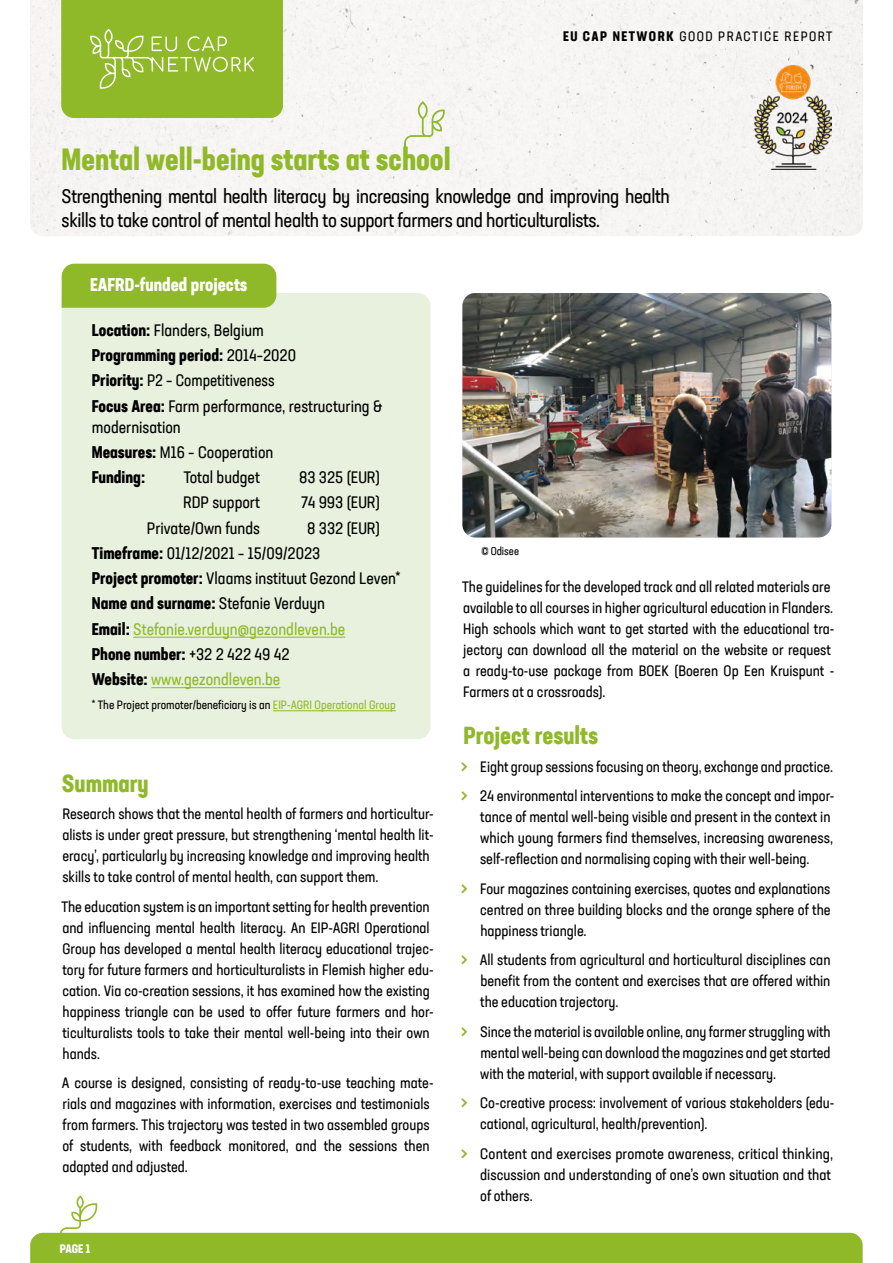
<style>
.page{position:relative;width:893px;height:1263px;background:#fff}
.page>*{position:absolute;margin:0;border:0;box-sizing:border-box;transform-origin:0 0}
.t1{font:700 condensed 30px "Neusa Next Std";color:#8fb929}
.t2{font:700 condensed 24px "Neusa Next Std";color:#8fb929}
.t3{font:condensed 19.5px/24px "Neusa Next Std";letter-spacing:-.015em;color:#000}
.t4{font:700 condensed 18px "Neusa Next Std";color:#fff}
.t5{font:condensed 16.5px/25.2px "Neusa Next Std";color:#000}
.t6{font:condensed 15px/21px "Neusa Next Std";color:#000}
.t7{font:condensed 13.5px "Neusa Next Std";letter-spacing:.11em;color:#000}
.t8{font:condensed 12px "Neusa Next Std";color:#000}
.t9{font:700 condensed 12px "Neusa Next Std";color:#fff}
.t10{font:condensed 11.25px "Neusa Next Std";color:#000}
.s1{font-weight:700}
.s2{color:#8fb929}
.s3{font-size:22.5px;color:#8fb929}
</style>
<div class="page">
<svg style="left:30px;top:1195px;width:833px;height:68px"></svg>
<div style="left:62px;top:293px;width:369px;height:446px;background:#e8f1de"></div>
<hr style="left:133px;top:637px;width:212px;height:1px;background:#8fb929">
<hr style="left:151px;top:687px;width:129px;height:1px;background:#8fb929">
<hr style="left:273px;top:710px;width:123px;height:1px;background:#8fb929">
<div style="left:62px;top:264px;width:214px;height:44px;background:#8fb929"></div>
<img style="left:462px;top:293px;width:369px;height:244px">
<div style="left:30px;top:0;width:833px;height:236px;background:#f6f5f4"></div>
<svg style="left:61px;top:0;width:222px;height:118px;background:#94bc34"></svg>
<svg style="left:404px;top:101px;width:41px;height:50px"></svg>
<img style="left:755px;top:66px;width:76px;height:104px">
<p class="t7" style="left:563px;top:27px;width:271px"><span class="s1">EU CAP NETWORK</span> GOOD PRACTICE REPORT</p>
<h1 class="t1" style="left:62px;top:140px;width:391px">Mental well-being starts at school</h1>
<h3 class="t3" style="left:62px;top:184px;width:610px">Strengthening mental health literacy by increasing knowledge and improving health skills to take control of mental health to support farmers and horticulturalists.</h3>
<p class="t4" style="left:90px;top:273px;width:159px">EAFRD-funded projects</p>
<p class="t5" style="left:92px;top:317px;width:292px"><span class="s1">Location:</span> Flanders, Belgium<br><span class="s1">Programming period:</span> 2014–2020<br><span class="s1">Priority:</span> P2 – Competitiveness<br><span class="s1">Focus Area:</span> Farm performance, restructuring &amp;</p>
<p class="t5" style="left:92px;top:414px;width:183px">modernisation<br><span class="s1">Measures:</span> M16 – Cooperation<br><span class="s1">Funding:</span></p>
<p class="t5" style="left:184px;top:465px;width:78px">Total budget</p>
<p class="t5" style="left:299px;top:465px;width:82px">83 325 (EUR)</p>
<p class="t5" style="left:183px;top:490px;width:78px">RDP support</p>
<p class="t5" style="left:301px;top:490px;width:80px">74 993 (EUR)</p>
<p class="t5" style="left:147px;top:515px;width:114px">Private/Own funds</p>
<p class="t5" style="left:92px;top:515px;width:310px;text-indent:215px">8 332 (EUR)<br><span class="s1">Timeframe:</span> 01/12/2021 – 15/09/2023<br><span class="s1">Project promoter:</span> Vlaams instituut Gezond Leven* <span class="s1">Name and surname:</span> Stefanie Verduyn<br><span class="s1">Email:</span> <span class="s2">Stefanie.verduyn@gezondleven.be<br></span><span class="s1">Phone number:</span> +32 2 422 49 42<br><span class="s1">Website:</span> <span class="s2">www.gezondleven.be</span></p>
<p class="t8" style="left:92px;top:697px;width:305px">* The Project promoter/beneficiary is an <span class="s2">EIP-AGRI Operational Group</span></p>
<h2 class="t2" style="left:62px;top:768px;width:88px">Summary</h2>
<p class="t6" style="left:62px;top:803px;width:373px">Research shows that the mental health of farmers and horticultur&shy;alists is under great pressure, but strengthening ‘mental health lit&shy;eracy’, particularly by increasing knowledge and improving health skills to take control of mental health, can support them.</p>
<p class="t6" style="left:61px;top:895px;width:374px">The education system is an important setting for health prevention and influencing mental health literacy. An EIP-AGRI Operational Group has developed a mental health literacy educational trajec&shy;tory for future farmers and horticulturalists in Flemish higher edu&shy;cation. Via co-creation sessions, it has examined how the existing happiness triangle can be used to offer future farmers and hor&shy;ticulturalists tools to take their mental well-being into their own hands.</p>
<p class="t6" style="left:62px;top:1072px;width:373px">A course is designed, consisting of ready-to-use teaching mate&shy;rials and magazines with information, exercises and testimonials from farmers. This trajectory was tested in two assembled groups of students, with feedback monitored, and the sessions then adapted and adjusted.</p>
<p class="t9" style="left:60px;top:1241px;width:32px">PAGE 1</p>
<p class="t10" style="left:481px;top:544px;width:39px">© Odisee</p>
<p class="t6" style="left:462px;top:576px;width:374px">The guidelines for the developed track and all related materials are available to all courses in higher agricultural education in Flanders.<br>High schools which want to get started with the educational tra&shy;jectory can download all the material on the website or request a ready-to-use package from BOEK (Boeren Op Een Kruispunt - Farmers at a crossroads).</p>
<h2 class="t2" style="left:463px;top:720px;width:136px">Project results</h2>
<p class="t6" style="left:460px;top:751px;width:375px;line-height:29.5px"><span class="s3">&gt;</span> Eight group sessions focusing on theory, exchange and practice. <span class="s3">&gt;</span> 24 environmental interventions to make the concept and impor-</p>
<p class="t6" style="left:480px;top:806px;width:354px">tance of mental well-being visible and present in the context in which young farmers find themselves, increasing awareness, self-reflection and normalising coping with their well-being.</p>
<p class="t6" style="left:480px;top:877px;width:352px;text-align:justify;text-indent:-20px"><span class="s3">&gt;</span> Four magazines containing exercises, quotes and explanations centred on three building blocks and the orange sphere of the happiness triangle.</p>
<p class="t6" style="left:480px;top:949px;width:352px;text-align:justify;text-indent:-20px"><span class="s3">&gt;</span> All students from agricultural and horticultural disciplines can benefit from the content and exercises that are offered within the education trajectory.</p>
<p class="t6" style="left:480px;top:1020px;width:352px;text-align:justify;text-indent:-20px"><span class="s3">&gt;</span> Since the material is available online, any farmer struggling with mental well-being can download the magazines and get started with the material, with support available if necessary.</p>
<p class="t6" style="left:480px;top:1092px;width:356px;text-indent:-20px"><span class="s3">&gt;</span> Co-creative process: involvement of various stakeholders (edu&shy;cational, agricultural, health/prevention).</p>
<p class="t6" style="left:480px;top:1142px;width:355px;text-indent:-20px"><span class="s3">&gt;</span> Content and exercises promote awareness, critical thinking, discussion and understanding of one’s own situation and that of others.</p>
</div>
